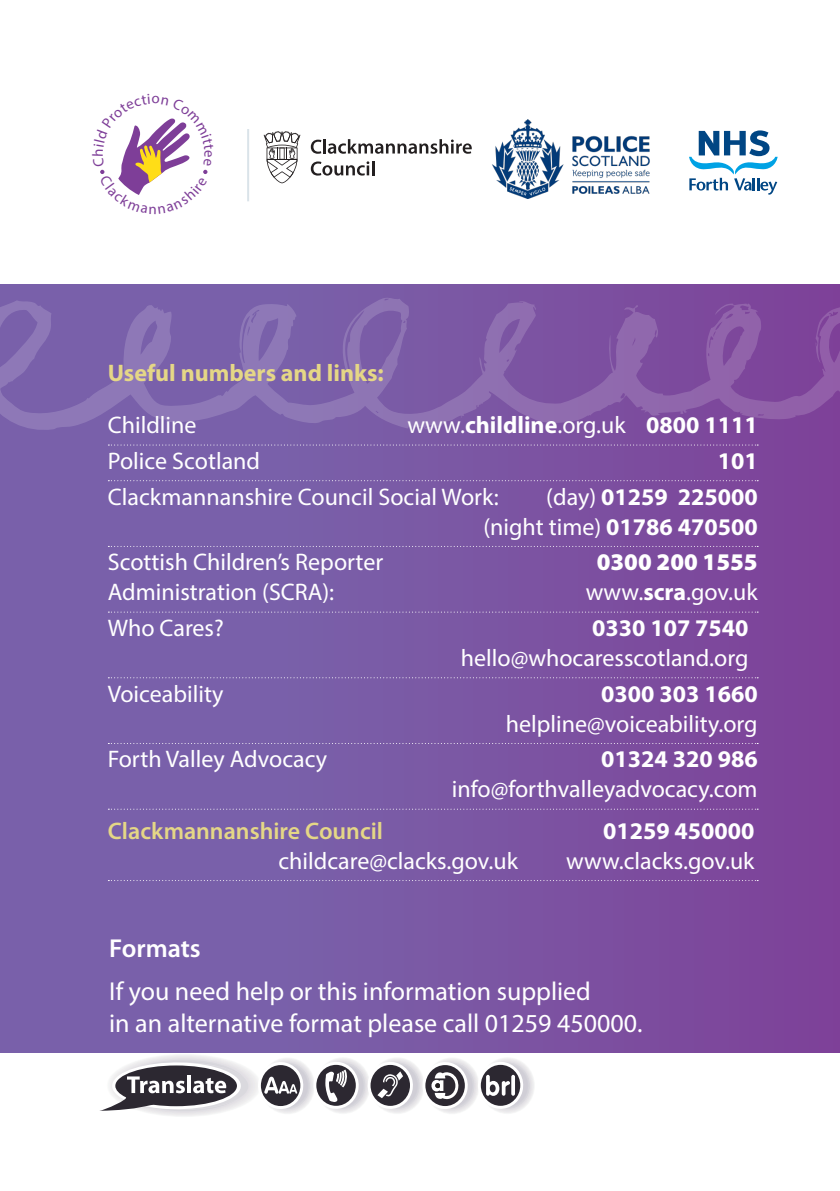
<style>
.page{position:relative;width:840px;height:1191px;background:#fff}
.page>*{position:absolute;margin:0;border:0;box-sizing:border-box;transform-origin:0 0}
.t1{font:26px/32px "Myriad Pro";color:#fff}
.t2{font:600 26px "Myriad Pro";color:#fff}
.t3{font:24px/30px "Myriad Pro";color:#fff;text-align:right}
.t4{font:700 24px/30px "Myriad Pro";color:#fff;text-align:right}
.t5{font:600 24px "Myriad Pro";color:#e5d786}
.t6{font:700 24px "Myriad Pro";color:#e5d786}
.t7{font:900 24px "Myriad Pro";color:#fff}
.s1{font-weight:400}
.s2{font-weight:700}
</style>
<div class="page">
<img style="left:492px;top:119px;width:158px;height:80px">
<svg style="left:689px;top:130px;width:88px;height:65px"></svg>
<div style="left:0;top:285px;width:839px;height:767px;background:linear-gradient(to right,#7867ae,#7d459a)"></div>
<hr style="left:247px;top:129px;width:2px;height:72px;background:#dae3e9">
<svg style="left:0;top:297px;width:839px;height:135px;background:#805da8"></svg>
<svg style="left:310px;top:139px;width:161px;height:15px"></svg>
<svg style="left:310px;top:161px;width:59px;height:15px"></svg>
<hr style="left:371px;top:161px;width:3px;height:14px;background:#231f20">
<svg style="left:263px;top:131px;width:37px;height:52px"></svg>
<div style="left:109px;top:1054px;width:150px;height:62px;background:#ebeaed;border-radius:50%"></div>
<div style="left:266px;top:1063px;width:43px;height:45px;background:#d8d7dd;border-radius:50%"></div>
<div style="left:267px;top:1064px;width:41px;height:43px;background:#d3d2da;border-radius:50%"></div>
<div style="left:267px;top:1065px;width:40px;height:41px;background:#d0ced6;border-radius:50%"></div>
<div style="left:485px;top:1063px;width:44px;height:45px;background:#d8d7dd;border-radius:50%"></div>
<div style="left:486px;top:1064px;width:41px;height:43px;background:#d3d2da;border-radius:50%"></div>
<div style="left:487px;top:1064px;width:40px;height:42px;background:#d0ced6;border-radius:50%"></div>
<svg style="left:255px;top:1059px;width:50px;height:52px"></svg>
<svg style="left:311px;top:1059px;width:214px;height:52px"></svg>
<svg style="left:100px;top:1060px;width:148px;height:51px"></svg>
<svg style="left:108px;top:444px;width:649px;height:1px"></svg>
<svg style="left:108px;top:480px;width:649px;height:1px"></svg>
<svg style="left:108px;top:546px;width:649px;height:1px"></svg>
<svg style="left:108px;top:611px;width:649px;height:1px"></svg>
<svg style="left:108px;top:677px;width:649px;height:1px"></svg>
<svg style="left:108px;top:743px;width:649px;height:1px"></svg>
<svg style="left:108px;top:808px;width:649px;height:1px"></svg>
<svg style="left:108px;top:880px;width:649px;height:1px"></svg>
<svg style="left:100px;top:118px;width:108px;height:77px"></svg>
<p class="t6" style="left:108px;top:357px;width:277px">Useful numbers and links:</p>
<p class="t3" style="left:108px;top:410px;width:90px">Childline</p>
<p class="t4" style="left:407px;top:409px;width:351px"><span class="s1">www.</span>childline<span class="s1">.org.uk</span> 0800 1111</p>
<p class="t3" style="left:108px;top:445px;width:154px">Police Scotland</p>
<p class="t4" style="left:717px;top:445px;width:41px">101</p>
<p class="t3" style="left:108px;top:481px;width:392px">Clackmannanshire Council Social Work:</p>
<p class="t4" style="left:483px;top:481px;width:276px"><span class="s1">(day)</span> 01259 225000 <span class="s1">(night time)</span> 01786 470500</p>
<p class="t3" style="left:108px;top:547px;width:277px">Scottish Children’s Reporter</p>
<p class="t7" style="left:596px;top:548px;width:162px">0300 200 1555</p>
<p class="t3" style="left:108px;top:577px;width:228px">Administration (SCRA):</p>
<p class="t3" style="left:585px;top:577px;width:173px">www.<span class="s2">scra</span>.gov.uk</p>
<p class="t3" style="left:108px;top:612px;width:117px">Who Cares?</p>
<p class="t3" style="left:460px;top:612px;width:289px"><span class="s2">0330 107 7540 </span>hello@whocaresscotland.org</p>
<p class="t3" style="left:108px;top:678px;width:117px">Voiceability</p>
<p class="t3" style="left:505px;top:678px;width:253px"><span class="s2">0300 303 1660 </span>helpline@voiceability.org</p>
<p class="t3" style="left:108px;top:744px;width:221px">Forth Valley Advocacy</p>
<p class="t3" style="left:451px;top:744px;width:307px"><span class="s2">01324 320 986 </span>info@forthvalleyadvocacy.com</p>
<p class="t5" style="left:108px;top:817px;width:276px">Clackmannanshire Council</p>
<p class="t4" style="left:602px;top:815px;width:153px">01259 450000</p>
<p class="t3" style="left:278px;top:845px;width:241px">childcare@clacks.gov.uk</p>
<p class="t3" style="left:565px;top:845px;width:190px">www.clacks.gov.uk</p>
<p class="t2" style="left:109px;top:933px;width:93px">Formats</p>
<p class="t1" style="left:109px;top:975px;width:534px">If you need help or this information supplied<br>in an alternative format please call 01259 450000.</p>
</div>
